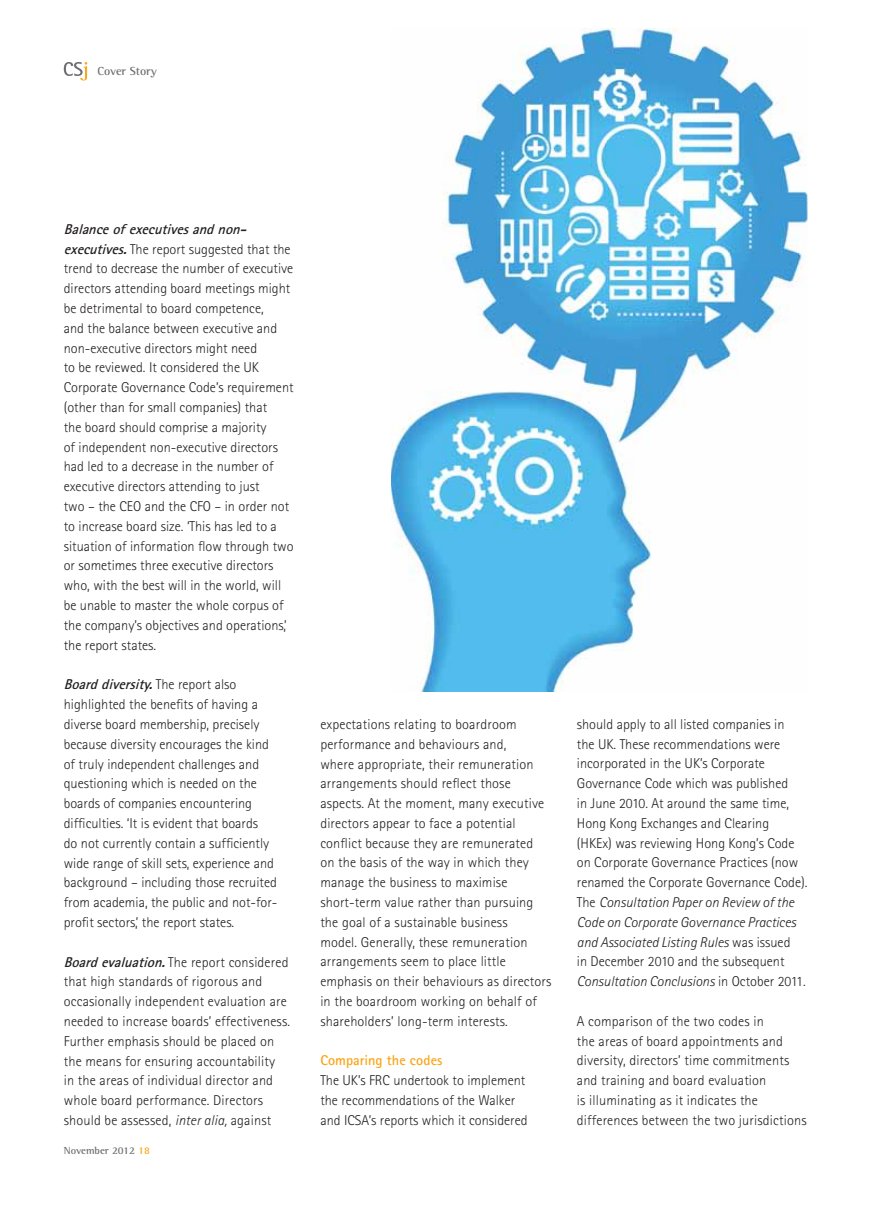
<style>
.page{position:relative;width:893px;height:1212px;background:#fff}
.page>*{position:absolute;margin:0;border:0;box-sizing:border-box;transform-origin:0 0}
.t1{font:300 14.25px/19.8px "Rotis Sans Serif";color:#231f20}
.t2{font:700 14.25px "Rotis Sans Serif";letter-spacing:.005em;color:#faa61a}
.t3{font:700 12px "Rotis Semi Serif";color:#6d6e71}
.t4{font:700 10.5px "Rotis Semi Serif";color:#6d6e71}
.s1{font-weight:700;font-style:italic}
.s2{font-style:italic}
.s3{color:#faa61a}
</style>
<div class="page">
<svg style="left:64px;top:62px;width:23px;height:18px"></svg>
<img style="left:391px;top:28px;width:417px;height:663px">
<p class="t3" style="left:97px;top:64px;width:61px">Cover Story</p>
<p class="t1" style="left:64px;top:219px;width:231px"><span class="s1">Balanceofexecutivesandnon&shy;executives.</span>The report suggested that the trend to decrease the number of executive directors attending board meetings might be detrimental to board competence,<br>and the balance between executive and non-executive directors might need<br>to be reviewed. It considered the UK Corporate Governance Code’s requirement (other than for small companies) that<br>the board should comprise a majority<br>of independent non-executive directors had led to a decrease in the number of executive directors attending to just<br>two – the CEO and the CFO – in order not to increase board size. ‘This has led to a situation of information flow through two or sometimes three executive directors who, with the best will in the world, will be unable to master the whole corpus of the company’s objectives and operations,’ the report states.</p>
<p class="t1" style="left:64px;top:675px;width:215px"><span class="s1">Boarddiversity.</span>T h e r e p o r t a l s o highlighted the benefits of having a diverse board membership, precisely because diversity encourages the kind of truly independent challenges and questioning which is needed on the boards of companies encountering difficulties. ‘It is evident that boards<br>do not currently contain a sufficiently wide range of skill sets, experience and background – including those recruited from academia, the public and not-for&shy;profit sectors,’ the report states.</p>
<p class="t1" style="left:64px;top:952px;width:228px"><span class="s1">Boardevaluation.</span>The report considered that high standards of rigorous and occasionally independent evaluation are needed to increase boards’ effectiveness.<br>Further emphasis should be placed on the means for ensuring accountability<br>in the areas of individual director and whole board performance. Directors should be assessed, <span class="s2">inter alia,</span> against</p>
<p class="t4" style="left:64px;top:1144px;width:87px">November 2012 <span class="s3">18</span></p>
<p class="t1" style="left:320px;top:714px;width:233px">expectations relating to boardroom performance and behaviours and,<br>where appropriate, their remuneration arrangements should reflect those aspects. At the moment, many executive directors appear to face a potential conflict because they are remunerated<br>on the basis of the way in which they manage the business to maximise short-term value rather than pursuing the goal of a sustainable business<br>model. Generally, these remuneration arrangements seem to place little emphasis on their behaviours as directors in the boardroom working on behalf of shareholders’ long-term interests.</p>
<p class="t2" style="left:320px;top:1051px;width:124px">Comparing the codes</p>
<p class="t1" style="left:320px;top:1070px;width:209px">The UK’s FRC undertook to implement the recommendations of the Walker and ICSA’s reports which it considered</p>
<p class="t1" style="left:577px;top:714px;width:232px">should apply to all listed companies in<br>the UK. These recommendations were incorporated in the UK’s Corporate Governance Code which was published<br>in June 2010. At around the same time, Hong Kong Exchanges and Clearing (HKEx) was reviewing Hong Kong’s Code on Corporate Governance Practices (now renamed the Corporate Governance Code).<br>The <span class="s2">Consultation Paper on Review of the Code on Corporate Governance Practices and Associated Listing Rules</span> was issued<br>in December 2010 and the subsequent <span class="s2">Consultation Conclusions</span> in October 2011.</p>
<p class="t1" style="left:577px;top:1011px;width:231px">A comparison of the two codes in<br>the areas of board appointments and diversity, directors’ time commitments and training and board evaluation<br>is illuminating as it indicates the differences between the two jurisdictions</p>
</div>
